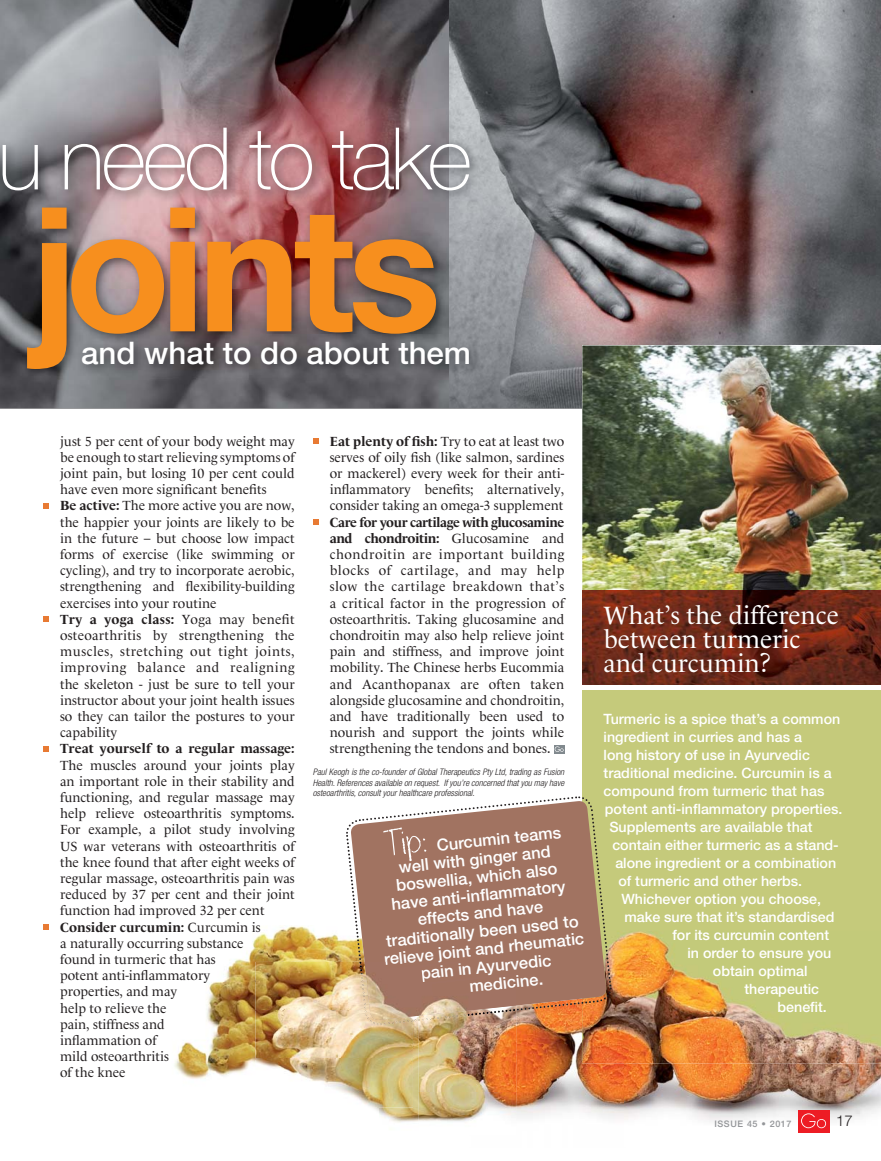
<style>
.page{position:relative;width:881px;height:1161px;background:#fff}
.page>*{position:absolute;margin:0;border:0;box-sizing:border-box;transform-origin:0 0}
.t1{font:700 173.25px "Helvetica Neue";letter-spacing:-.04em;color:#f78f1e}
.t2{font:100 86.4px "Helvetica Neue";letter-spacing:-.04em;color:#fff}
.t3{font:46.5px "whateverittakes";color:#fff}
.t4{font:500 31.2px "Helvetica Neue";color:#fff}
.t5{font:25.5px/24px "Le Monde Livre";color:#fff}
.t6{font:500 16.5px "Helvetica Neue";color:#fff}
.t7{font:300 15px "Helvetica Neue";color:#231f20}
.t8{font:500 14.25px "Helvetica Neue";color:#fff}
.t9{font:13.5px/16.2px "Le Monde Livre";color:#231f20}
.t10{font:700 13.5px "Le Monde Livre";color:#231f20}
.t11{font:italic 300 condensed 9px/10.5px "Helvetica Neue";color:#231f20;text-align:justify}
.t12{font:500 9px "Helvetica Neue";letter-spacing:.07em;color:#939598}
.s1{font-size:180.15px}
.s2{font-weight:700}
</style>
<div class="page">
<img style="left:0;top:0;width:449px;height:408px">
<svg style="left:449px;top:0;width:431px;height:408px;background:#776e70"></svg>
<img style="left:582px;top:345px;width:298px;height:245px">
<img style="left:174px;top:932px;width:94px;height:147px">
<img style="left:268px;top:926px;width:77px;height:36px">
<svg style="left:43px;top:503px;width:6px;height:6px"></svg>
<svg style="left:43px;top:617px;width:6px;height:5px"></svg>
<svg style="left:43px;top:746px;width:6px;height:6px"></svg>
<svg style="left:43px;top:924px;width:6px;height:6px"></svg>
<svg style="left:313px;top:438px;width:5px;height:6px"></svg>
<svg style="left:313px;top:519px;width:5px;height:6px"></svg>
<svg style="left:554px;top:745px;width:10px;height:8px"></svg>
<svg style="left:554px;top:746px;width:9px;height:6px"></svg>
<img style="left:582px;top:590px;width:298px;height:95px">
<div style="left:582px;top:690px;width:298px;height:373px;background:#c5ca7b"></div>
<img style="left:516px;top:1025px;width:108px;height:94px">
<img style="left:624px;top:1063px;width:256px;height:70px">
<img style="left:582px;top:931px;width:298px;height:132px">
<img style="left:378px;top:1025px;width:40px;height:98px">
<img style="left:372px;top:1107px;width:6px;height:4px">
<img style="left:255px;top:962px;width:90px;height:48px">
<img style="left:255px;top:1010px;width:158px;height:97px">
<img style="left:418px;top:1025px;width:98px;height:97px">
<div style="left:797px;top:1110px;width:32px;height:22px;background:#ed1c24"></div>
<svg style="left:801px;top:1113px;width:24px;height:15px"></svg>
<img style="left:0;top:109px;width:480px;height:271px">
<svg style="left:345px;top:796px;width:267px;height:229px;background:#b08872"></svg>
<h2 class="t2" style="left:-2px;top:128px;width:476px">u need to take</h2>
<h1 class="t1" style="left:30px;top:208px;width:412px"><span class="s1">j</span>oints</h1>
<h3 class="t4" style="left:81px;top:342px;width:391px">and what to do about them</h3>
<p class="t9" style="left:60px;top:433px;width:236px">just 5 per cent of your body weight may be enough to start relieving symptoms of joint pain, but losing 10 per cent could have even more significant benefits<br><span class="s2">Be active:</span> The more active you are now, the happier your joints are likely to be in the future – but choose low impact forms of exercise (like swimming or cycling), and try to incorporate aerobic, strengthening and flexibility-building exercises into your routine<br><span class="s2">Try a yoga class:</span> Yoga may benefit osteoarthritis by strengthening the muscles, stretching out tight joints, improving balance and realigning the skeleton - just be sure to tell your instructor about your joint health issues so they can tailor the postures to your capability</p>
<p class="t10" style="left:60px;top:742px;width:236px">Treat yourself to a regular massage:</p>
<p class="t9" style="left:60px;top:757px;width:236px">The muscles around your joints play an important role in their stability and functioning, and regular massage may help relieve osteoarthritis symptoms.<br>For example, a pilot study involving<br>US war veterans with osteoarthritis of the knee found that after eight weeks of regular massage, osteoarthritis pain was reduced by 37 per cent and their joint function had improved 32 per cent<br><span class="s2">Consider curcumin:</span> Curcumin is<br>a naturally occurring substance<br>found in turmeric that has<br>potent anti-inflammatory<br>properties, and may<br>help to relieve the<br>pain, stiffness and<br>inflammation of<br>mild osteoarthritis<br>of the knee</p>
<p class="t9" style="left:329px;top:433px;width:236px;text-align:justify"><span class="s2">Eat plenty of fish:</span> Try to eat at least two serves of oily fish (like salmon, sardines or mackerel) every week for their anti&shy;inflammatory benefits; alternatively, consider taking an omega-3 supplement</p>
<p class="t9" style="left:329px;top:514px;width:236px;text-align:justify"><span class="s2">Care for your cartilage with glucosamine and chondroitin:</span> Glucosamine and chondroitin are important building blocks of cartilage, and may help slow the cartilage breakdown that’s a critical factor in the progression of osteoarthritis. Taking glucosamine and chondroitin may also help relieve joint pain and stiffness, and improve joint mobility. The Chinese herbs Eucommia and Acanthopanax are often taken alongside glucosamine and chondroitin, and have traditionally been used to nourish and support the joints while strengthening the tendons and bones.</p>
<p class="t11" style="left:312px;top:767px;width:253px">Paul Keogh is the co-founder of Global Therapeutics Pty Ltd, trading as Fusion Health. References available on request. If you’re concerned that you may have osteoarthritis, consult your healthcare professional.</p>
<h3 class="t3" style="left:381px;top:822px;width:45px;rotate:-6deg">Tip:</h3>
<p class="t6" style="left:436px;top:839px;width:126px;rotate:-6deg">Curcumin teams</p>
<p class="t6" style="left:398px;top:861px;width:154px;rotate:-6deg">well with ginger and</p>
<p class="t6" style="left:395px;top:880px;width:163px;rotate:-6deg">boswellia, which also</p>
<p class="t6" style="left:391px;top:898px;width:176px;rotate:-6deg">have anti-infl ammatory</p>
<p class="t6" style="left:417px;top:913px;width:127px;rotate:-6deg">effects and have</p>
<p class="t6" style="left:385px;top:935px;width:195px;rotate:-6deg">traditionally been used to</p>
<p class="t6" style="left:383px;top:953px;width:202px;rotate:-6deg">relieve oint and rheumatic</p>
<p class="t6" style="left:420px;top:967px;width:132px;rotate:-6deg">pain in Ayurvedic</p>
<p class="t6" style="left:468px;top:980px;width:75px;rotate:-6deg">medicine.</p>
<h3 class="t5" style="left:603px;top:604px;width:237px">What’s the difference between turmeric and curcumin?</h3>
<p class="t8" style="left:603px;top:714px;width:238px">Turmeric is a spice that’s a common</p>
<p class="t8" style="left:603px;top:732px;width:200px">ingredient in curries and has a</p>
<p class="t8" style="left:603px;top:750px;width:208px">long history of use in Ayurvedic</p>
<p class="t8" style="left:603px;top:768px;width:229px">traditional medicine. Curcumin is a</p>
<p class="t8" style="left:603px;top:786px;width:222px">compound from turmeric that has</p>
<p class="t8" style="left:604px;top:804px;width:239px">potent anti-inflammatory properties.</p>
<p class="t8" style="left:609px;top:822px;width:205px">Supplements are available that</p>
<p class="t8" style="left:612px;top:840px;width:228px">contain either turmeric as a stand-</p>
<p class="t8" style="left:615px;top:858px;width:222px">alone ingredient or a combination</p>
<p class="t8" style="left:618px;top:876px;width:185px">of turmeric and other herbs.</p>
<p class="t8" style="left:621px;top:894px;width:201px">Whichever option you choose,</p>
<p class="t8" style="left:624px;top:912px;width:211px">make sure that it’s standardised</p>
<p class="t8" style="left:672px;top:930px;width:158px">for its curcumin content</p>
<p class="t8" style="left:687px;top:948px;width:145px">in order to ensure you</p>
<p class="t8" style="left:712px;top:966px;width:96px">obtain optimal</p>
<p class="t8" style="left:744px;top:984px;width:76px">therapeutic</p>
<p class="t8" style="left:777px;top:1002px;width:51px">benefit.</p>
<p class="t12" style="left:714px;top:1120px;width:79px">ISSUE 45 • 2017</p>
<p class="t7" style="left:836px;top:1116px;width:18px">17</p>
</div>
